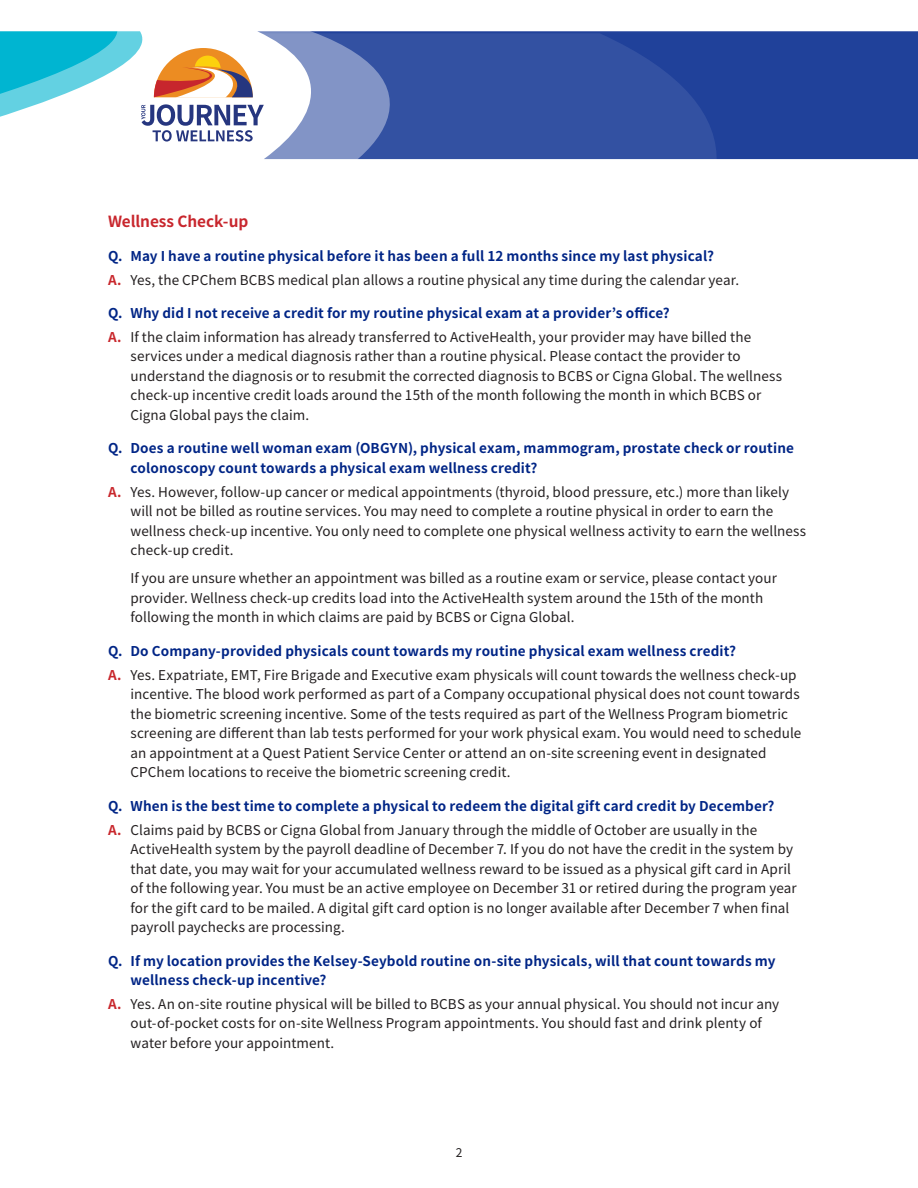
<style>
.page{position:relative;width:918px;height:1188px;background:#fff}
.page>*{position:absolute;margin:0;border:0;box-sizing:border-box;transform-origin:0 0}
.hd2{font:700 15.3px "Noto Sans JP";letter-spacing:-.005em;color:#c8262d}
.answers_post_question{font:13.5px/19.5px "Noto Sans JP";letter-spacing:.005em;color:#231f20}
.question{font:700 13.5px/19.5px "Noto Sans JP";letter-spacing:.01em;color:#002586}
.answers{font:13.5px/19.5px "Noto Sans JP";letter-spacing:.005em;color:#231f20}
.t1{font:12px "Noto Sans JP";color:#231f20}
.s1{font-weight:700;color:#c8272c}
</style>
<div class="page">
<div style="left:391px;top:31px;width:527px;height:128px;background:#20419a"></div>
<svg style="left:391px;top:33px;width:327px;height:127px;background:#3250a1"></svg>
<svg style="left:264px;top:31px;width:127px;height:129px;fill:#8294c6"></svg>
<svg style="left:0;top:31px;width:264px;height:111px"></svg>
<p class="hd2" style="left:108px;top:213px;width:142px">Wellness Check-up</p>
<p class="question" style="left:108px;top:246px;width:608px">Q. May I have a routine physical before it has been a full 12 months since my last physical?</p>
<p class="answers_post_question" style="left:108px;top:270px;width:633px"><span class="s1">A.</span> Yes, the CPChem BCBS medical plan allows a routine physical any time during the calendar year.</p>
<p class="question" style="left:108px;top:304px;width:563px">Q. Why did I not receive a credit for my routine physical exam at a provider’s office?</p>
<p class="answers_post_question" style="left:130px;top:328px;width:653px;text-indent:-22px"><span class="s1">A.</span> If the claim information has already transferred to ActiveHealth, your provider may have billed the services under a medical diagnosis rather than a routine physical. Please contact the provider to understand the diagnosis or to resubmit the corrected diagnosis to BCBS or Cigna Global. The wellness check-up incentive credit loads around the 15th of the month following the month in which BCBS or Cigna Global pays the claim.</p>
<p class="question" style="left:130px;top:439px;width:665px;text-indent:-22px">Q. Does a routine well woman exam (OBGYN), physical exam, mammogram, prostate check or routine colonoscopy count towards a physical exam wellness credit?</p>
<p class="answers_post_question" style="left:130px;top:482px;width:677px;text-indent:-22px"><span class="s1">A.</span> Yes. However, follow-up cancer or medical appointments (thyroid, blood pressure, etc.) more than likely will not be billed as routine services. You may need to complete a routine physical in order to earn the wellness check-up incentive. You only need to complete one physical wellness activity to earn the wellness check-up credit.</p>
<p class="answers" style="left:130px;top:569px;width:648px">If you are unsure whether an appointment was billed as a routine exam or service, please contact your provider. Wellness check-up credits load into the ActiveHealth system around the 15th of the month following the month in which claims are paid by BCBS or Cigna Global.</p>
<p class="question" style="left:108px;top:642px;width:630px">Q. Do Company-provided physicals count towards my routine physical exam wellness credit?</p>
<p class="answers_post_question" style="left:130px;top:665px;width:672px;text-indent:-22px"><span class="s1">A.</span> Yes. Expatriate, EMT, Fire Brigade and Executive exam physicals will count towards the wellness check-up incentive. The blood work performed as part of a Company occupational physical does not count towards the biometric screening incentive. Some of the tests required as part of the Wellness Program biometric screening are different than lab tests performed for your work physical exam. You would need to schedule an appointment at a Quest Patient Service Center or attend an on-site screening event in designated CPChem locations to receive the biometric screening credit.</p>
<p class="question" style="left:108px;top:796px;width:668px">Q. When is the best time to complete a physical to redeem the digital gift card credit by December?</p>
<p class="answers_post_question" style="left:130px;top:820px;width:668px;text-indent:-22px"><span class="s1">A.</span> Claims paid by BCBS or Cigna Global from January through the middle of October are usually in the ActiveHealth system by the payroll deadline of December 7. If you do not have the credit in the system by that date, you may wait for your accumulated wellness reward to be issued as a physical gift card in April of the following year. You must be an active employee on December 31 or retired during the program year for the gift card to be mailed. A digital gift card option is no longer available after December 7 when final payroll paychecks are processing.</p>
<p class="question" style="left:130px;top:951px;width:646px;text-indent:-22px">Q. If my location provides the Kelsey-Seybold routine on-site physicals, will that count towards my wellness check-up incentive?</p>
<p class="answers_post_question" style="left:130px;top:995px;width:650px;text-indent:-22px"><span class="s1">A.</span> Yes. An on-site routine physical will be billed to BCBS as your annual physical. You should not incur any out-of-pocket costs for on-site Wellness Program appointments. You should fast and drink plenty of water before your appointment.</p>
<p class="t1" style="left:456px;top:1146px;width:8px">2</p>
</div>
